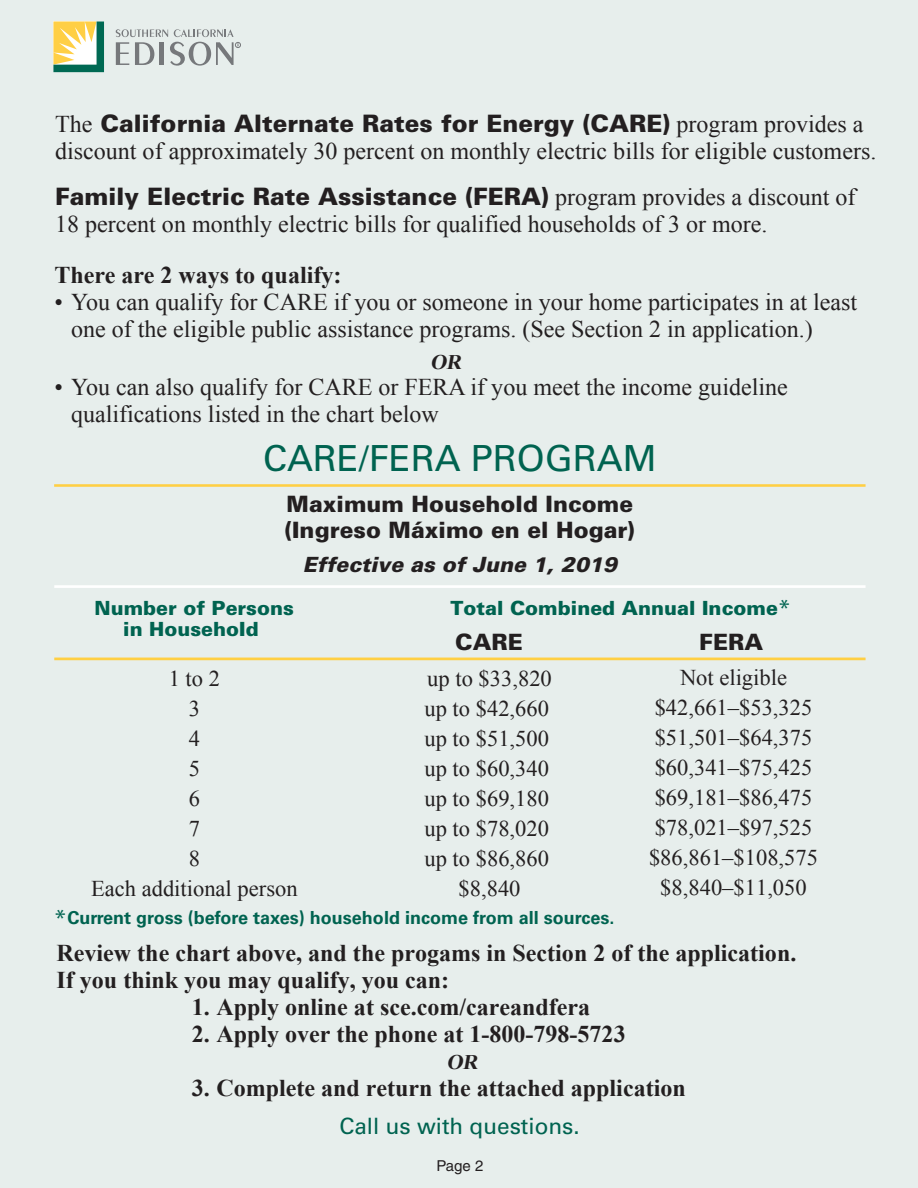
<style>
.page{position:relative;width:918px;height:1188px;background:#e7eeec}
.page>*{position:absolute;margin:0;border:0;box-sizing:border-box;transform-origin:0 0}
.t1{font:36px "Univers";color:#006350}
.t2{font:24px/27px "Times New Roman";color:#231f20}
.t3{font:700 24px/27px "Times New Roman";color:#231f20}
.t4{font:22.5px/30px "Times New Roman";color:#231f20;text-align:center}
.t5{font:900 22.5px/25.5px "Univers";color:#231f20}
.t6{font:22.5px "Univers";color:#006350}
.t7{font:italic 900 21px "Univers";color:#231f20}
.t8{font:italic 700 20.7px "Times New Roman";color:#231f20}
.t9{font:900 19.5px/21.6px "Univers";color:#006350;text-align:center}
.t10{font:700 18px "Univers";color:#006350}
.t11{font:15px "Helvetica LT Pro";color:#231f20}
.s1{font-family:"Univers";font-weight:900}
.s2{font-weight:400;font-size:22.5px}
</style>
<div class="page">
<hr style="left:54px;top:484px;width:812px;height:3px;background:#ffcf43">
<hr style="left:54px;top:585px;width:812px;height:3px;background:#fff">
<hr style="left:54px;top:658px;width:812px;height:2px;background:#ffcf43">
<svg style="left:53px;top:21px;width:51px;height:51px;background:#bac488"></svg>
<svg style="left:116px;top:29px;width:125px;height:37px"></svg>
<p class="t2" style="left:55px;top:110px;width:823px">The <span class="s1">California Alternate Rates for Energy (CARE)</span> program provides a discount of approximately 30 percent on monthly electric bills for eligible customers.</p>
<p class="t2" style="left:55px;top:183px;width:802px"><span class="s1">Family Electric Rate Assistance (FERA)</span> program provides a discount of<br>18 percent on monthly electric bills for qualified households of 3 or more.</p>
<p class="t3" style="left:55px;top:261px;width:288px">There are 2 ways to qualify:</p>
<p class="t2" style="left:71px;top:289px;width:788px;text-indent:-17px">• You can qualify for CARE if you or someone in your home participates in at least one of the eligible public assistance programs. (See Section 2 in application.)</p>
<p class="t2" style="left:71px;top:373px;width:718px;text-indent:-17px">• You can also qualify for CARE or FERA if you meet the income guideline qualifications listed in the chart below</p>
<p class="t8" style="left:430px;top:348px;width:37px">OR</p>
<p class="t1" style="left:263px;top:437px;width:395px">CARE/FERA PROGRAM</p>
<p class="t5" style="left:285px;top:491px;width:352px">Maximum Household Income (Ingreso Máximo en el Hogar)</p>
<p class="t7" style="left:303px;top:551px;width:316px">Effective as of June 1, 2019</p>
<p class="t9" style="left:94px;top:597px;width:201px">Number of Persons in HousehoId</p>
<p class="t9" style="left:450px;top:597px;width:342px">Total Combined Annual Income<span class="s2">*</span></p>
<p class="t5" style="left:455px;top:629px;width:69px">CARE</p>
<p class="t5" style="left:699px;top:629px;width:65px">FERA</p>
<p class="t4" style="left:91px;top:663px;width:208px">1 to 2<br>3<br>4<br>5<br>6<br>7<br>8<br>Each additional person</p>
<p class="t4" style="left:424px;top:663px;width:129px">up to $33,820 up to $42,660 up to $51,500 up to $60,340 up to $69,180 up to $78,020 up to $86,860 $8,840</p>
<p class="t4" style="left:649px;top:662px;width:171px">Not eligible $42,661–$53,325 $51,501–$64,375 $60,341–$75,425 $69,181–$86,475 $78,021–$97,525 $86,861–$108,575 $8,840–$11,050</p>
<p class="t10" style="left:54px;top:907px;width:562px"><span class="s2">*</span>Current gross (before taxes) household income from all sources.</p>
<p class="t3" style="left:57px;top:939px;width:741px">Review the chart above, and the progams in Section 2 of the application.<br>If you think you may qualify, you can:</p>
<p class="t3" style="left:192px;top:993px;width:400px">1. Apply online at sce.com/careandfera</p>
<p class="t3" style="left:192px;top:1020px;width:435px">2. Apply over the phone at 1-800-798-5723</p>
<p class="t3" style="left:192px;top:1074px;width:495px">3. Complete and return the attached application</p>
<p class="t8" style="left:447px;top:1047px;width:37px">OR</p>
<p class="t6" style="left:339px;top:1113px;width:242px">Call us with questions.</p>
<p class="t11" style="left:436px;top:1157px;width:49px">Page 2</p>
</div>
